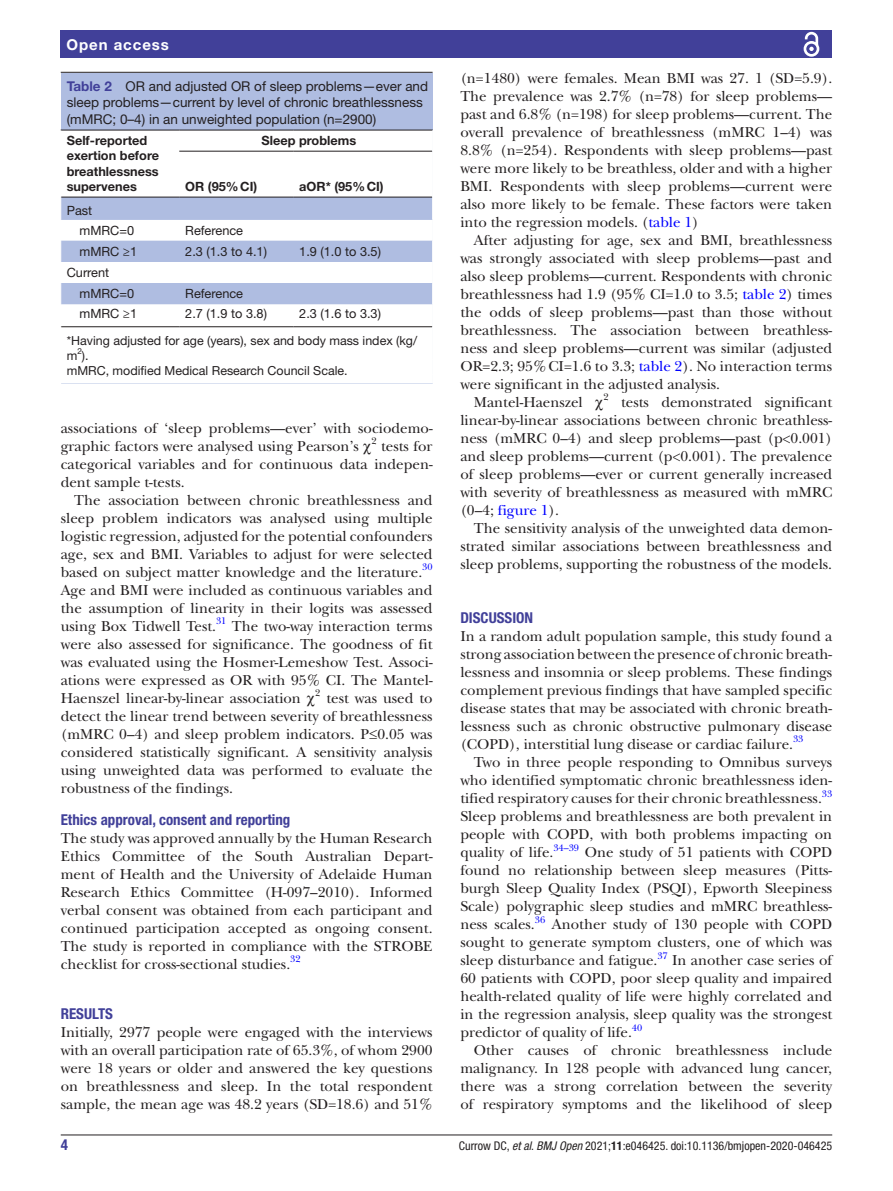
<style>
.page{position:relative;width:893px;height:1191px;background:#fff}
.page>*{position:absolute;margin:0;border:0;box-sizing:border-box;transform-origin:0 0}
.t1{font:15px/18px "New Baskerville";color:#231f20;text-align:justify}
.t2{font:700 condensed 15px "Helvetica Neue LT Std";color:#414099}
.t3{font:700 15px "Helvetica Neue LT Std";letter-spacing:.065em;color:#fff}
.t4{font:13.5px/16.5px "Helvetica Neue LT Std";color:#231f20}
.t5{font:12.75px/19.6px "Helvetica Neue LT Std";color:#231f20}
.t6{font:700 12.75px/15.3px "Helvetica Neue LT Std";color:#231f20}
.t7{font:12.45px/15px "Helvetica Neue LT Std";color:#231f20}
.t8{font:condensed 12px "Helvetica Neue LT Std";color:#231f20}
.t9{font:9.9px "New Baskerville";color:#00f}
.t10{font:9.9px "New Baskerville";color:#231f20}
.s1{font-weight:700;color:#414099}
.s2{color:#00f}
.s3{font-style:italic}
.s4{font-weight:700}
</style>
<div class="page">
<hr style="left:61px;top:1134px;width:771px;height:1px;background:#231f20">
<div style="left:61px;top:31px;width:771px;height:27px;background:#414099"></div>
<svg style="left:803px;top:31px;width:17px;height:26px"></svg>
<div style="left:61px;top:73px;width:372px;height:310px;background:#afbde1"></div>
<hr style="left:61px;top:72px;width:372px;height:1px;background:#231f20">
<div style="left:61px;top:131px;width:371px;height:252px;background:#fff"></div>
<hr style="left:61px;top:130px;width:118px;height:1px;background:#231f20">
<hr style="left:179px;top:130px;width:114px;height:1px;background:#231f20">
<hr style="left:293px;top:130px;width:140px;height:1px;background:#231f20">
<hr style="left:179px;top:151px;width:114px;height:1px;background:#231f20">
<hr style="left:293px;top:151px;width:139px;height:1px;background:#231f20">
<svg style="left:432px;top:130px;width:1px;height:21px"></svg>
<hr style="left:432px;top:151px;width:1px;height:46px;background:#fff">
<svg style="left:60px;top:197px;width:373px;height:130px"></svg>
<hr style="left:432px;top:327px;width:1px;height:56px;background:#fff">
<hr style="left:67px;top:359px;width:366px;height:1px;background:#fff">
<hr style="left:67px;top:374px;width:366px;height:1px;background:#fff">
<p class="t3" style="left:66px;top:35px;width:104px">Open access</p>
<p class="t4" style="left:67px;top:77px;width:363px"><span class="s1">Table 2</span> OR and adjusted OR of sleep problems—ever and sleep problems—current by level of chronic breathlessness (mMRC; 0–4) in an unweighted population (n=2900)</p>
<p class="t6" style="left:67px;top:133px;width:94px">Self-reported exertion before breathlessness supervenes</p>
<p class="t6" style="left:262px;top:133px;width:96px">Sleep problems</p>
<p class="t6" style="left:185px;top:179px;width:73px">OR (95%CI)</p>
<p class="t6" style="left:299px;top:179px;width:86px">aOR* (95%CI)</p>
<p class="t5" style="left:80px;top:201px;width:56px;text-indent:-13px">Past mMRC=0</p>
<p class="t5" style="left:185px;top:220px;width:59px">Reference</p>
<p class="t5" style="left:80px;top:241px;width:59px">mMRC ≥1</p>
<p class="t5" style="left:185px;top:241px;width:83px">2.3 (1.3 to 4.1)</p>
<p class="t5" style="left:299px;top:241px;width:83px">1.9 (1.0 to 3.5)</p>
<p class="t5" style="left:80px;top:262px;width:56px;line-height:21.1px;text-indent:-13px">Current mMRC=0</p>
<p class="t5" style="left:185px;top:283px;width:59px">Reference</p>
<p class="t5" style="left:80px;top:303px;width:59px">mMRC ≥1</p>
<p class="t5" style="left:185px;top:303px;width:83px">2.7 (1.9 to 3.8)</p>
<p class="t5" style="left:299px;top:303px;width:83px">2.3 (1.6 to 3.3)</p>
<p class="t7" style="left:67px;top:332px;width:352px">*Having adjusted for age (years), sex and body mass index (kg/ m<sup>2</sup>).<br>mMRC, modified Medical Research Council Scale.</p>
<p class="t1" style="left:61px;top:419px;width:373px">associations of ‘sleep problems—ever’ with sociodemo&shy;graphic factors were analysed using Pearson’s</p>
<p class="t10" style="left:371px;top:435px;width:7px">2</p>
<p class="t1" style="left:61px;top:437px;width:373px;text-indent:320px">tests for categorical variables and for continuous data indepen&shy;dent sample t-tests.</p>
<p class="t1" style="left:61px;top:491px;width:373px;text-indent:13px">The association between chronic breathlessness and sleep problem indicators was analysed using multiple logistic regression, adjusted for the potential confounders age, sex and BMI. Variables to adjust for were selected based on subject matter knowledge and the literature.</p>
<p class="t9" style="left:422px;top:561px;width:12px">30</p>
<p class="t1" style="left:61px;top:581px;width:373px">Age and BMI were included as continuous variables and the assumption of linearity in their logits was assessed using Box Tidwell Test.</p>
<p class="t9" style="left:216px;top:615px;width:12px">31</p>
<p class="t1" style="left:61px;top:617px;width:373px;text-indent:171px">The two-way interaction terms were also assessed for significance. The goodness of fit was evaluated using the Hosmer-Lemeshow Test. Associ&shy;ations were expressed as OR with 95% CI. The Mantel-Haenszel linear-by-linear association</p>
<p class="t10" style="left:315px;top:687px;width:7px">2</p>
<p class="t1" style="left:61px;top:689px;width:373px;text-indent:266px">test was used to detect the linear trend between severity of breathlessness (mMRC 0–4) and sleep problem indicators. P≤0.05 was considered statistically significant. A sensitivity analysis using unweighted data was performed to evaluate the robustness of the findings.</p>
<p class="t2" style="left:61px;top:810px;width:231px">Ethics approval, consent and reporting</p>
<p class="t1" style="left:61px;top:829px;width:373px">The study was approved annually by the Human Research Ethics Committee of the South Australian Depart&shy;ment of Health and the University of Adelaide Human Research Ethics Committee (H-097–2010). Informed verbal consent was obtained from each participant and continued participation accepted as ongoing consent.<br>The study is reported in compliance with the STROBE checklist for cross-sectional studies.<sup>32</sup></p>
<p class="t2" style="left:61px;top:1005px;width:54px">RESULTS</p>
<p class="t1" style="left:61px;top:1023px;width:373px">Initially, 2977 people were engaged with the interviews with an overall participation rate of 65.3%, of whom 2900 were 18 years or older and answered the key questions on breathlessness and sleep. In the total respondent sample, the mean age was 48.2 years (SD=18.6) and 51%</p>
<p class="t1" style="left:460px;top:69px;width:373px">(n=1480) were females. Mean BMI was 27. 1 (SD=5.9).<br>The prevalence was 2.7% (n=78) for sleep problems— past and 6.8% (n=198) for sleep problems—current. The overall prevalence of breathlessness (mMRC 1–4) was 8.8% (n=254). Respondents with sleep problems—past were more likely to be breathless, older and with a higher BMI. Respondents with sleep problems—current were also more likely to be female. These factors were taken into the regression models. (<span class="s2">table 1</span>)</p>
<p class="t1" style="left:474px;top:231px;width:360px">After adjusting for age, sex and BMI, breathlessness</p>
<p class="t1" style="left:460px;top:249px;width:373px">was strongly associated with sleep problems—past and</p>
<p class="t1" style="left:460px;top:267px;width:373px">also sleep problems—current. Respondents with chronic</p>
<p class="t1" style="left:460px;top:285px;width:373px">breathlessness had 1.9 (95% CI=1.0 to 3.5; <span class="s2">table 2</span>) times</p>
<p class="t1" style="left:460px;top:303px;width:373px">the odds of sleep problems—past than those without</p>
<p class="t1" style="left:460px;top:321px;width:373px">breathlessness. The association between breathless-</p>
<p class="t1" style="left:460px;top:339px;width:373px">ness and sleep problems—current was similar (adjusted</p>
<p class="t1" style="left:460px;top:357px;width:373px">OR=2.3; 95%CI=1.6 to 3.3; <span class="s2">table 2</span>). No interaction terms</p>
<p class="t1" style="left:460px;top:375px;width:261px">were significant in the adjusted analysis.</p>
<p class="t1" style="left:474px;top:393px;width:110px">Mantel-Haenszel</p>
<p class="t10" style="left:603px;top:391px;width:7px">2</p>
<p class="t1" style="left:460px;top:393px;width:373px;text-indent:161px">tests demonstrated significant linear-by-linear associations between chronic breathless&shy;ness (mMRC 0–4) and sleep problems—past (p&lt;0.001) and sleep problems—current (p&lt;0.001). The prevalence of sleep problems—ever or current generally increased with severity of breathlessness as measured with mMRC (0–4; <span class="s2">figure 1</span>).</p>
<p class="t1" style="left:460px;top:519px;width:373px;text-indent:14px">The sensitivity analysis of the unweighted data demon&shy;strated similar associations between breathlessness and sleep problems, supporting the robustness of the models.</p>
<p class="t2" style="left:460px;top:609px;width:74px">DISCUSSION</p>
<p class="t1" style="left:460px;top:627px;width:373px">In a random adult population sample, this study found a strong association between the presence of chronic breath&shy;lessness and insomnia or sleep problems. These findings complement previous findings that have sampled specific disease states that may be associated with chronic breath&shy;lessness such as chronic obstructive pulmonary disease (COPD), interstitial lung disease or cardiac failure.</p>
<p class="t9" style="left:793px;top:733px;width:12px">33</p>
<p class="t1" style="left:460px;top:753px;width:373px;text-indent:14px">Two in three people responding to Omnibus surveys who identified symptomatic chronic breathlessness iden&shy;tified respiratory causes for their chronic breathlessness.</p>
<p class="t9" style="left:822px;top:787px;width:12px">33</p>
<p class="t1" style="left:460px;top:807px;width:373px">Sleep problems and breathlessness are both prevalent in people with COPD, with both problems impacting on quality of life.<sup>34–39</sup> One study of 51 patients with COPD found no relationship between sleep measures (Pitts&shy;burgh Sleep Quality Index (PSQI), Epworth Sleepiness Scale) polygraphic sleep studies and mMRC breathless&shy;ness scales.</p>
<p class="t9" style="left:535px;top:913px;width:12px">36</p>
<p class="t1" style="left:460px;top:915px;width:373px;text-indent:92px">Another study of 130 people with COPD sought to generate symptom clusters, one of which was sleep disturbance and fatigue.</p>
<p class="t9" style="left:657px;top:949px;width:12px">37</p>
<p class="t1" style="left:460px;top:951px;width:373px;text-indent:212px">In another case series of 60 patients with COPD, poor sleep quality and impaired health-related quality of life were highly correlated and in the regression analysis, sleep quality was the strongest predictor of quality of life.</p>
<p class="t9" style="left:632px;top:1021px;width:12px">40</p>
<p class="t1" style="left:460px;top:1041px;width:373px;text-indent:14px">Other causes of chronic breathlessness include malignancy. In 128 people with advanced lung cancer, there was a strong correlation between the severity of respiratory symptoms and the likelihood of sleep</p>
<p class="t2" style="left:61px;top:1135px;width:9px">4</p>
<p class="t8" style="left:459px;top:1138px;width:375px">Currow DC, <span class="s3">et al</span>. <span class="s3">BMJ Open</span> 2021;<span class="s4">11</span>:e046425. doi:10.1136/bmjopen-2020-046425</p>
</div>
